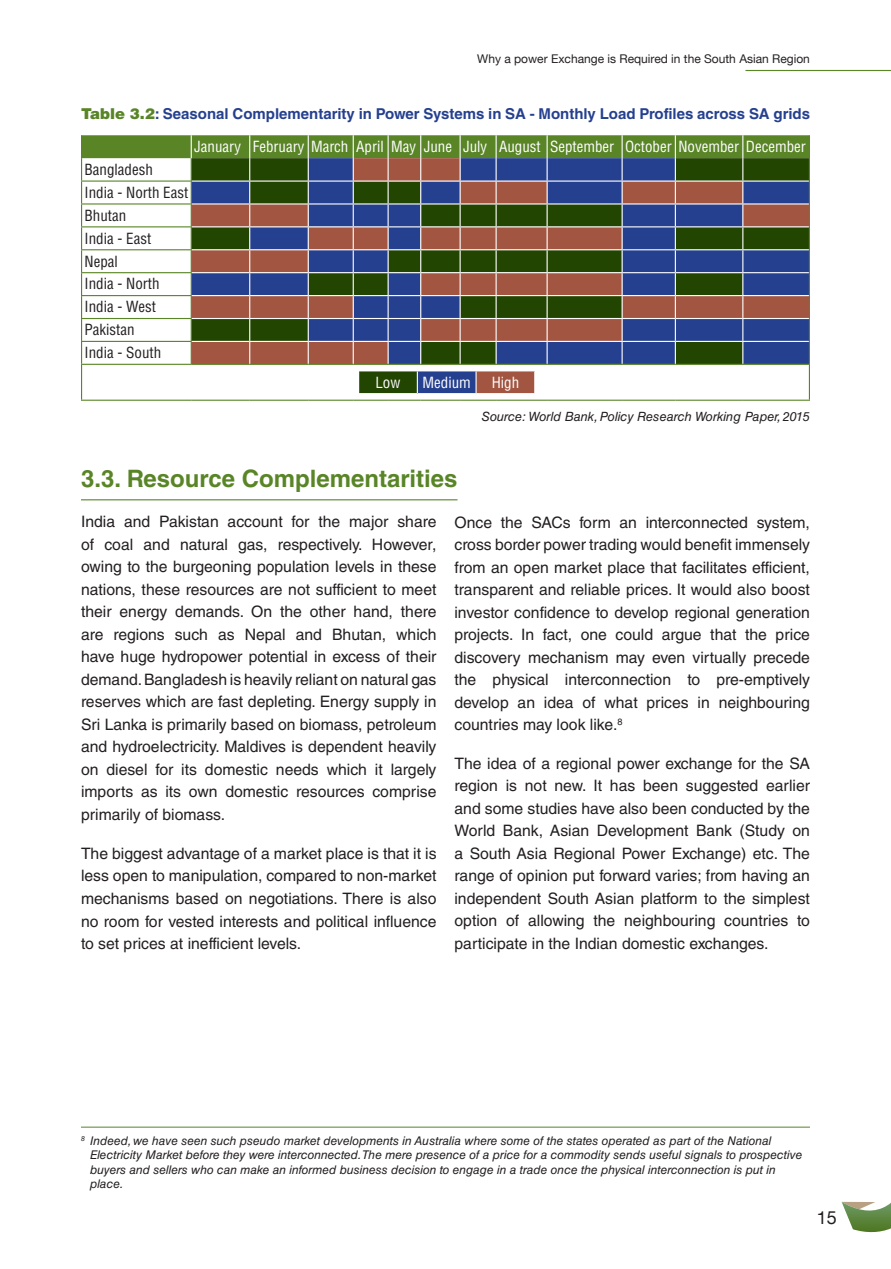
<style>
.page{position:relative;width:891px;height:1269px;background:#fff}
.page>*{position:absolute;margin:0;border:0;box-sizing:border-box;transform-origin:0 0}
.t1{font:700 24px "Helvetica LT Std";color:#598527}
.t2{font:18px "Helvetica Neue LT";color:#231f20}
.t3{font:15.75px/22.5px "Helvetica LT Std";color:#231f20;text-align:justify}
.t4{font:condensed 15px "Helvetica LT Std";color:#fff}
.t5{font:condensed 15px/23px "Helvetica LT Std";color:#231f20}
.t6{font:700 15px "Helvetica LT Std";color:#25408f}
.t7{font:italic 12.75px "Helvetica LT Std";color:#231f20}
.t8{font:italic 12px/14.4px "Helvetica LT Std";color:#231f20}
.t9{font:12px "Helvetica Neue LT";color:#231f20}
.s1{font-weight:900;color:#598527}
</style>
<div class="page">
<hr style="left:746px;top:70px;width:145px;height:1px;background:#598527">
<svg style="left:842px;top:1202px;width:49px;height:31px"></svg>
<hr style="left:81px;top:364px;width:110px;height:1px;background:#598527">
<hr style="left:81px;top:365px;width:1px;height:35px;background:#598527">
<hr style="left:191px;top:364px;width:59px;height:1px;background:#598527">
<hr style="left:250px;top:364px;width:58px;height:1px;background:#598527">
<hr style="left:308px;top:364px;width:45px;height:1px;background:#598527">
<hr style="left:353px;top:364px;width:35px;height:1px;background:#598527">
<hr style="left:388px;top:364px;width:33px;height:1px;background:#598527">
<hr style="left:421px;top:364px;width:39px;height:1px;background:#598527">
<hr style="left:460px;top:364px;width:36px;height:1px;background:#598527">
<hr style="left:496px;top:364px;width:51px;height:1px;background:#598527">
<hr style="left:547px;top:364px;width:75px;height:1px;background:#598527">
<hr style="left:622px;top:364px;width:53px;height:1px;background:#598527">
<hr style="left:675px;top:364px;width:68px;height:1px;background:#598527">
<hr style="left:743px;top:364px;width:67px;height:1px;background:#598527">
<hr style="left:809px;top:365px;width:1px;height:35px;background:#598527">
<hr style="left:81px;top:400px;width:110px;height:1px;background:#598527">
<hr style="left:191px;top:400px;width:59px;height:1px;background:#598527">
<hr style="left:250px;top:400px;width:58px;height:1px;background:#598527">
<hr style="left:308px;top:400px;width:45px;height:1px;background:#598527">
<hr style="left:353px;top:400px;width:35px;height:1px;background:#598527">
<hr style="left:388px;top:400px;width:33px;height:1px;background:#598527">
<hr style="left:421px;top:400px;width:39px;height:1px;background:#598527">
<hr style="left:460px;top:400px;width:36px;height:1px;background:#598527">
<hr style="left:496px;top:400px;width:51px;height:1px;background:#598527">
<hr style="left:547px;top:400px;width:75px;height:1px;background:#598527">
<hr style="left:622px;top:400px;width:53px;height:1px;background:#598527">
<hr style="left:675px;top:400px;width:68px;height:1px;background:#598527">
<hr style="left:743px;top:400px;width:67px;height:1px;background:#598527">
<svg style="left:81px;top:135px;width:729px;height:229px;background:#6e6f69"></svg>
<div style="left:359px;top:371px;width:58px;height:23px;background:#234502"></div>
<div style="left:417px;top:371px;width:59px;height:23px;background:#25408f"></div>
<div style="left:476px;top:371px;width:59px;height:23px;background:#a25642"></div>
<svg style="left:417px;top:371px;width:1px;height:22px"></svg>
<svg style="left:476px;top:371px;width:1px;height:22px"></svg>
<svg style="left:534px;top:371px;width:1px;height:22px"></svg>
<hr style="left:358px;top:393px;width:59px;height:1px;background:#fff">
<hr style="left:417px;top:393px;width:59px;height:1px;background:#fff">
<hr style="left:476px;top:393px;width:59px;height:1px;background:#fff">
<hr style="left:81px;top:499px;width:377px;height:1px;background:#598527">
<hr style="left:81px;top:1127px;width:729px;height:1px;background:#598527">
<p class="t9" style="left:477px;top:52px;width:334px">Why a power Exchange is Required in the South Asian Region</p>
<p class="t6" style="left:81px;top:104px;width:731px"><span class="s1">Table 3.2</span>: Seasonal Complementarity in Power Systems in SA - Monthly Load Profiles across SA grids</p>
<p class="t4" style="left:194px;top:137px;width:613px">January February March April May June July August September October November December</p>
<p class="t5" style="left:85px;top:158px;width:105px">Bangladesh<br>India - North East<br>Bhutan<br>India - East<br>Nepal<br>India - North<br>India - West<br>Pakistan<br>India - South</p>
<p class="t4" style="left:375px;top:373px;width:27px">Low</p>
<p class="t4" style="left:423px;top:373px;width:50px">Medium</p>
<p class="t4" style="left:492px;top:373px;width:29px">High</p>
<p class="t7" style="left:482px;top:409px;width:330px">Source: World Bank, Policy Research Working Paper, 2015</p>
<h1 class="t1" style="left:81px;top:464px;width:378px">3.3. Resource Complementarities</h1>
<p class="t3" style="left:81px;top:511px;width:357px">India and Pakistan account for the major share of coal and natural gas, respectively. However, owing to the burgeoning population levels in these nations, these resources are not sufficient to meet their energy demands. On the other hand, there are regions such as Nepal and Bhutan, which have huge hydropower potential in excess of their demand. Bangladesh is heavily reliant on natural gas reserves which are fast depleting. Energy supply in Sri Lanka is primarily based on biomass, petroleum and hydroelectricity. Maldives is dependent heavily on diesel for its domestic needs which it largely imports as its own domestic resources comprise primarily of biomass.</p>
<p class="t3" style="left:81px;top:842px;width:357px">The biggest advantage of a market place is that it is less open to manipulation, compared to non-market mechanisms based on negotiations. There is also no room for vested interests and political influence to set prices at inefficient levels.</p>
<p class="t3" style="left:454px;top:511px;width:357px">Once the SACs form an interconnected system, cross border power trading would benefit immensely from an open market place that facilitates efficient, transparent and reliable prices. It would also boost investor confidence to develop regional generation projects. In fact, one could argue that the price discovery mechanism may even virtually precede the physical interconnection to pre-emptively develop an idea of what prices in neighbouring countries may look like.<sup>8</sup></p>
<p class="t3" style="left:455px;top:752px;width:357px">The idea of a regional power exchange for the SA region is not new. It has been suggested earlier and some studies have also been conducted by the World Bank, Asian Development Bank (Study on a South Asia Regional Power Exchange) etc. The range of opinion put forward varies; from having an independent South Asian platform to the simplest option of allowing the neighbouring countries to participate in the Indian domestic exchanges.</p>
<p class="t8" style="left:90px;top:1133px;width:714px;text-indent:-9px"><sup>8</sup> Indeed, we have seen such pseudo market developments in Australia where some of the states operated as part of the National Electricity Market before they were interconnected.The mere presence of a price for a commodity sends useful signals to prospective buyers and sellers who can make an informed business decision to engage in a trade once the physical interconnection is put in place.</p>
<p class="t2" style="left:817px;top:1207px;width:22px">15</p>
</div>
